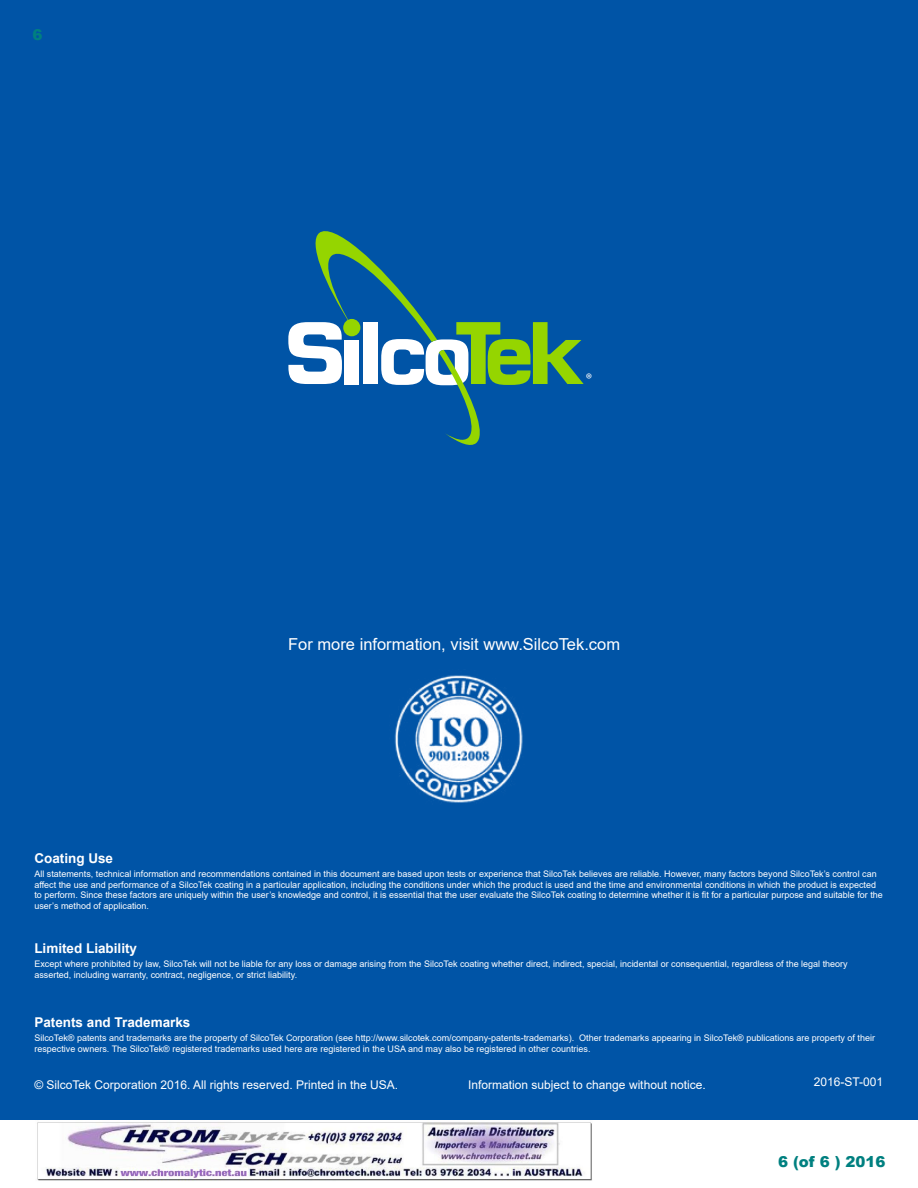
<style>
.page{position:relative;width:918px;height:1188px;background:#fff}
.page>*{position:absolute;margin:0;border:0;box-sizing:border-box;transform-origin:0 0}
.t1{font:16.5px "Arial";color:#fff}
.t2{font:800 15.45px "Helvetica Neue LT Std";color:#fff}
.t3{font:900 15px "Arial";color:#008080}
.t4{font:700 13.5px "Arial";color:#fff}
.t5{font:12px "Arial";color:#fff}
.t6{font:9px/10.8px "Arial";color:#fff}
</style>
<div class="page">
<div style="left:0;top:0;width:918px;height:1120px;background:#0054a6"></div>
<svg style="left:288px;top:231px;width:296px;height:214px"></svg>
<div style="left:379px;top:401px;width:85px;height:26px;background:#0054a6"></div>
<div style="left:481px;top:401px;width:129px;height:24px;background:#0054a6"></div>
<div style="left:374px;top:391px;width:85px;height:23px;background:#0054a6"></div>
<img style="left:394px;top:675px;width:129px;height:128px">
<img style="left:37px;top:1122px;width:555px;height:59px">
<h3 class="t3" style="left:32px;top:24px;width:12px">6</h3>
<h3 class="t4" style="left:34px;top:848px;width:80px">Coating Use</h3>
<h2 class="t2" style="left:586px;top:370px;width:8px">®</h2>
<h1 class="t1" style="left:288px;top:633px;width:333px">For more information, visit www.SilcoTek.com</h1>
<p class="t6" style="left:34px;top:868px;width:850px">All statements, technical information and recommendations contained in this document are based upon tests or experience that SilcoTek believes are reliable. However, many factors beyond SilcoTek’s control can affect the use and performance of a SilcoTek coating in a particular application, including the conditions under which the product is used and the time and environmental conditions in which the product is expected to perform. Since these factors are uniquely within the user’s knowledge and control, it is essential that the user evaluate the SilcoTek coating to determine whether it is fit for a particular purpose and suitable for the user’s method of application.</p>
<h3 class="t4" style="left:34px;top:939px;width:104px">Limited Liability</h3>
<p class="t6" style="left:34px;top:959px;width:815px">Except where prohibited by law, SilcoTek will not be liable for any loss or damage arising from the SilcoTek coating whether direct, indirect, special, incidental or consequential, regardless of the legal theory asserted, including warranty, contract, negligence, or strict liability.</p>
<h3 class="t4" style="left:34px;top:1013px;width:158px">Patents and Trademarks</h3>
<p class="t6" style="left:34px;top:1033px;width:842px">SilcoTek® patents and trademarks are the property of SilcoTek Corporation (see http://www.silcotek.com/company-patents-trademarks). Other trademarks appearing in SilcoTek® publications are property of their respective owners. The SilcoTek® registered trademarks used here are registered in the USA and may also be registered in other countries.</p>
<h3 class="t5" style="left:34px;top:1076px;width:365px">© SilcoTek Corporation 2016. All rights reserved. Printed in the USA.</h3>
<h3 class="t5" style="left:468px;top:1076px;width:239px">Information subject to change without notice.</h3>
<h3 class="t5" style="left:814px;top:1074px;width:71px">2016-ST-001</h3>
<h3 class="t3" style="left:778px;top:1151px;width:109px">6 (of 6 ) 2016</h3>
</div>
